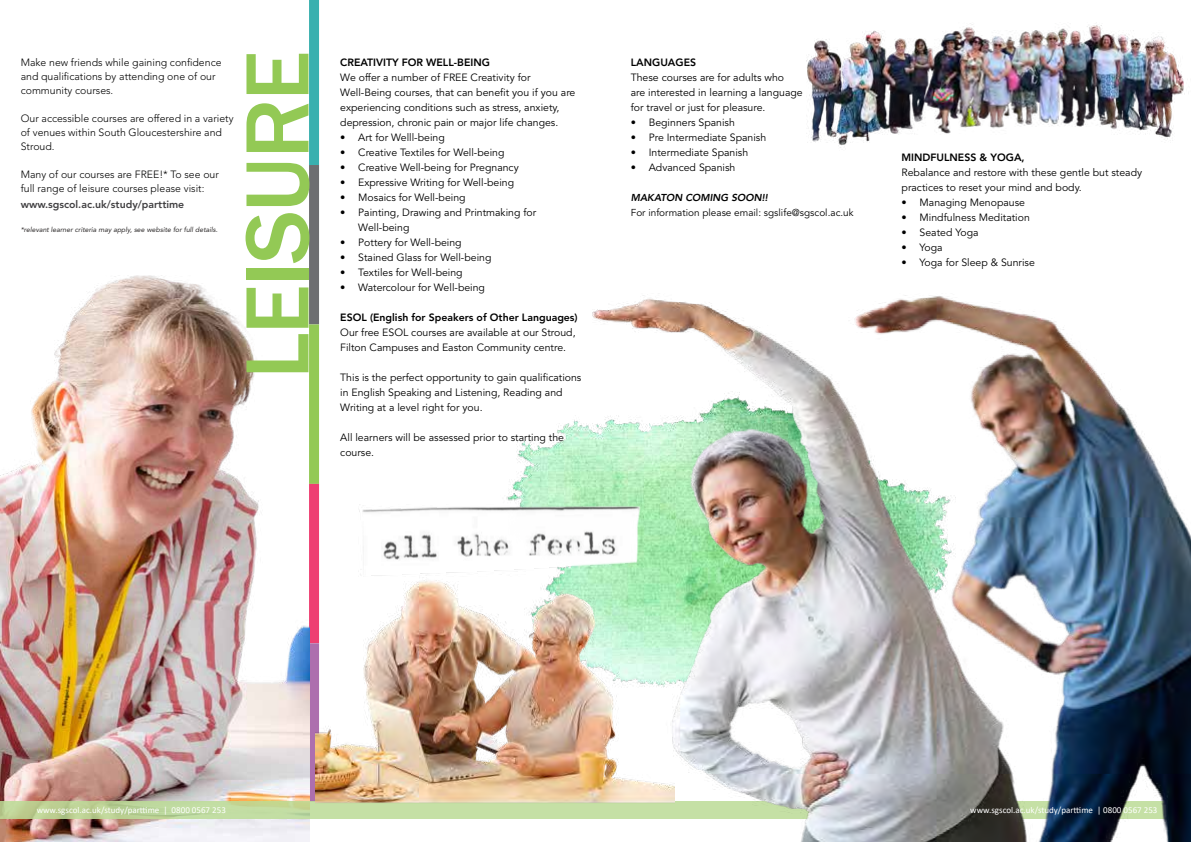
<style>
.page{position:relative;width:1191px;height:842px;background:#fff}
.page>*{position:absolute;margin:0;border:0;box-sizing:border-box;transform-origin:0 0}
.t1{font:500 93px "Franklin Gothic";letter-spacing:-.02em;color:#93c955}
.t2{font:10.5px/15px "Avenir LT Std";color:#000}
.t3{font:300 10.5px/14px "Avenir LT Std";color:#000}
.t4{font:800 10.5px "Avenir LT Std";color:#000}
.t5{font:800 10.5px "Avenir LT Std";color:#414042}
.t6{font:10px "Avenir LT Std";color:#000}
.t7{font:italic 800 10px "Avenir LT Std";color:#000}
.t8{font:9px "Calibri";color:#fff}
.t9{font:italic 7px "Avenir LT Std";color:#2e2b2b}
</style>
<div class="page">
<div style="left:309px;top:0;width:10px;height:165px;background:#39b0af"></div>
<div style="left:309px;top:165px;width:10px;height:159px;background:#6d6e71"></div>
<div style="left:309px;top:324px;width:10px;height:160px;background:#93c955"></div>
<div style="left:309px;top:484px;width:10px;height:159px;background:#ee3f72"></div>
<div style="left:309px;top:643px;width:10px;height:159px;background:#ad6fae"></div>
<img style="left:0;top:275px;width:309px;height:567px">
<svg style="left:0;top:802px;width:452px;height:17px;background:#bfd79b"></svg>
<img style="left:452px;top:439px;width:102px;height:380px">
<img style="left:315px;top:558px;width:239px;height:249px">
<img style="left:326px;top:490px;width:228px;height:100px">
<img style="left:554px;top:295px;width:637px;height:547px">
<img style="left:806px;top:23px;width:379px;height:125px">
<p class="t3" style="left:21px;top:55px;width:202px">Make new friends while gaining confidence and qualifications by attending one of our community courses.</p>
<p class="t3" style="left:21px;top:111px;width:214px">Our accessible courses are offered in a variety of venues within South Gloucestershire and<br>Stroud.</p>
<p class="t3" style="left:21px;top:167px;width:200px">Many of our courses are FREE!* To see our full range of leisure courses please visit:</p>
<p class="t5" style="left:21px;top:198px;width:165px">www.sgscol.ac.uk/study/parttime</p>
<p class="t9" style="left:21px;top:225px;width:198px">*relevant learner criteria may apply, see website for full details.</p>
<h1 class="t1" style="left:220px;top:379px;width:330px;rotate:-90deg">LEISURE</h1>
<p class="t4" style="left:340px;top:56px;width:151px">CREATIVITY FOR WELL-BEING</p>
<p class="t2" style="left:340px;top:70px;width:237px">We offer a number of FREE Creativity for Well-Being courses, that can benefit you if you are experiencing conditions such as stress, anxiety, depression, chronic pain or major life changes.</p>
<p class="t2" style="left:340px;top:130px;width:106px">• Art for Welll-being</p>
<p class="t2" style="left:340px;top:145px;width:166px">• Creative Textiles for Well-being</p>
<p class="t2" style="left:340px;top:160px;width:180px">• Creative Well-being for Pregnancy</p>
<p class="t2" style="left:340px;top:175px;width:175px">• Expressive Writing for Well-being</p>
<p class="t2" style="left:340px;top:190px;width:127px">• Mosaics for Well-being</p>
<p class="t2" style="left:358px;top:205px;width:179px;text-indent:-18px">• Painting, Drawing and Printmaking for<br>Well-being</p>
<p class="t2" style="left:340px;top:235px;width:123px">• Pottery for Well-being</p>
<p class="t2" style="left:340px;top:250px;width:153px">• Stained Glass for Well-being</p>
<p class="t2" style="left:340px;top:265px;width:124px">• Textiles for Well-being</p>
<p class="t2" style="left:340px;top:280px;width:146px">• Watercolour for Well-being</p>
<p class="t4" style="left:340px;top:311px;width:239px">ESOL (English for Speakers of Other Languages)</p>
<p class="t2" style="left:340px;top:325px;width:237px">Our free ESOL courses are available at our Stroud,<br>Filton Campuses and Easton Community centre.</p>
<p class="t2" style="left:340px;top:370px;width:243px">This is the perfect opportunity to gain qualifications in English Speaking and Listening, Reading and<br>Writing at a level right for you.</p>
<p class="t2" style="left:340px;top:430px;width:225px">All learners will be assessed prior to starting the course.</p>
<p class="t4" style="left:631px;top:56px;width:67px">LANGUAGES</p>
<p class="t2" style="left:631px;top:70px;width:173px">These courses are for adults who<br>are interested in learning a language for travel or just for pleasure.</p>
<p class="t2" style="left:631px;top:115px;width:106px">• Beginners Spanish</p>
<p class="t2" style="left:631px;top:130px;width:137px">• Pre Intermediate Spanish</p>
<p class="t2" style="left:631px;top:145px;width:119px">• Intermediate Spanish</p>
<p class="t2" style="left:631px;top:160px;width:106px">• Advanced Spanish</p>
<p class="t7" style="left:631px;top:191px;width:138px">MAKATON COMING SOON!!</p>
<p class="t6" style="left:631px;top:207px;width:224px">For information please email: sgslife@sgscol.ac.uk</p>
<p class="t4" style="left:901px;top:152px;width:125px">MINDFULNESS &amp; YOGA,</p>
<p class="t2" style="left:901px;top:166px;width:242px">Rebalance and restore with these gentle but steady practices to reset your mind and body.</p>
<p class="t2" style="left:901px;top:196px;width:125px">• Managing Menopause</p>
<p class="t2" style="left:901px;top:211px;width:130px">• Mindfulness Meditation</p>
<p class="t2" style="left:901px;top:226px;width:78px">• Seated Yoga</p>
<p class="t2" style="left:901px;top:241px;width:43px">• Yoga</p>
<p class="t2" style="left:901px;top:256px;width:135px">• Yoga for Sleep &amp; Sunrise</p>
<p class="t8" style="left:37px;top:803px;width:191px">www.sgscol.ac.uk/study/parttime | 0800 0567 253</p>
<p class="t8" style="left:970px;top:804px;width:189px">www.sgscol.ac.uk/study/parttime | 0800 0567 253</p>
</div>
